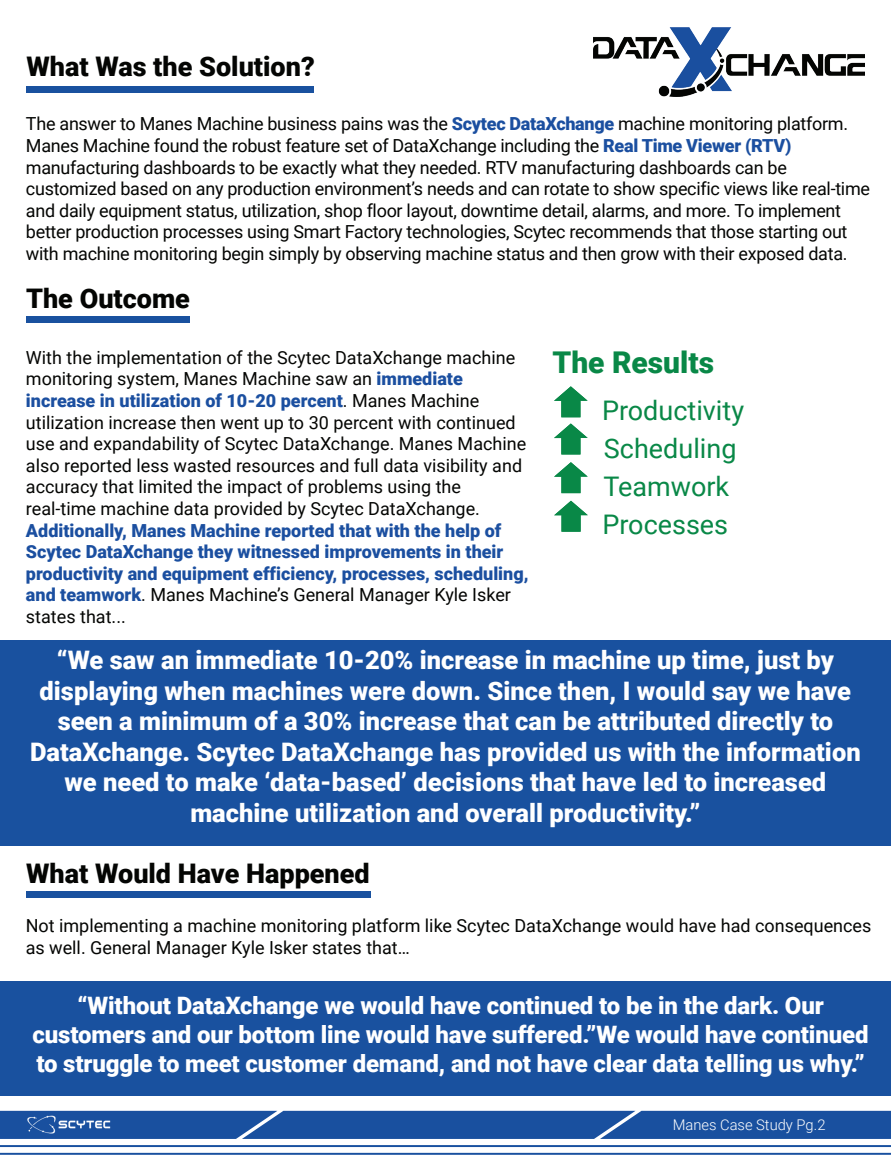
<style>
.page{position:relative;width:891px;height:1161px;background:#fff}
.page>*{position:absolute;margin:0;border:0;box-sizing:border-box;transform-origin:0 0}
.t1{font:900 30px "Roboto";color:#098847}
.t2{font:900 27px "Roboto";color:#040503}
.t3{font:27px/38.1px "Roboto";color:#098847}
.t4{font:900 25.5px/30.6px "Roboto";color:#fff;text-align:center}
.t5{font:900 24px/28.8px "Roboto";letter-spacing:-.005em;color:#fff;text-align:center}
.t6{font:18px/21.6px "Roboto";letter-spacing:-.015em;color:#040503}
.t7{font:900 18px/21.6px "Roboto";color:#1b4fa0}
.t8{font:300 14.7px "Roboto";color:#fff}
.s1{font-weight:900;color:#1b4fa0}
.s2{color:#080a09}
.s3{font-weight:400;color:#080a09}
.s4{font-weight:400;color:#040503}
</style>
<div class="page">
<hr style="left:0;top:1145px;width:891px;height:2px;background:#19509f">
<hr style="left:0;top:1153px;width:891px;height:2px;background:#19509f">
<div style="left:0;top:1111px;width:891px;height:28px;background:#19509f"></div>
<img style="left:26px;top:1115px;width:84px;height:20px">
<div style="left:0;top:641px;width:891px;height:205px;background:#19519f"></div>
<div style="left:26px;top:316px;width:163px;height:7px;background:#19519f"></div>
<div style="left:26px;top:891px;width:345px;height:7px;background:#19519f"></div>
<div style="left:26px;top:86px;width:288px;height:7px;background:#19519f"></div>
<img style="left:593px;top:28px;width:272px;height:68px">
<div style="left:0;top:981px;width:891px;height:115px;background:#19519f"></div>
<svg style="left:554px;top:386px;width:34px;height:31px"></svg>
<svg style="left:554px;top:424px;width:34px;height:30px"></svg>
<svg style="left:554px;top:462px;width:34px;height:31px"></svg>
<svg style="left:554px;top:501px;width:34px;height:31px"></svg>
<h2 class="t2" style="left:26px;top:48px;width:290px">What Was the Solution?</h2>
<p class="t6" style="left:26px;top:113px;width:846px">The answer to Manes Machine business pains was the <span class="s1">Scytec DataXchange</span> machine monitoring platform.<br>Manes Machine found the robust feature set of DataXchange including the <span class="s1">Real Time Viewer (RTV) </span>manufacturing dashboards to be exactly what they needed. RTV manufacturing dashboards can be customized based on any production environment’s needs and can rotate to show specific views like real-time and daily equipment status, utilization, shop floor layout, downtime detail, alarms, and more. To implement better production processes using Smart Factory technologies, Scytec recommends that those starting out with machine monitoring begin simply by observing machine status and then grow with their exposed data.</p>
<h2 class="t2" style="left:26px;top:280px;width:165px">The Outcome</h2>
<p class="t6" style="left:26px;top:346px;width:502px">With the implementation of the Scytec DataXchange machine monitoring system, Manes Machine saw an <span class="s1">immediate increase in utilization of 10-20 percent</span><span class="s2">.</span> Manes Machine utilization increase then went up to 30 percent with continued use and expandability of Scytec DataXchange. Manes Machine also reported less wasted resources and full data visibility and accuracy that limited the impact of problems using the real-time machine data provided by Scytec DataXchange.</p>
<p class="t7" style="left:26px;top:519px;width:504px">Additionally, Manes Machine reported that with the help of Scytec DataXchange they witnessed improvements in their productivity and equipment efficiency, processes, scheduling, and teamwork<span class="s3">.</span> <span class="s4">Manes Machine’s General Manager Kyle Isker states that...</span></p>
<p class="t4" style="left:30px;top:644px;width:832px">“We saw an immediate 10-20% increase in machine up time, just by displaying when machines were down. Since then, I would say we have seen a minimum of a 30% increase that can be attributed directly to DataXchange. Scytec DataXchange has provided us with the information we need to make ‘data-based’ decisions that have led to increased machine utilization and overall productivity.”</p>
<h1 class="t1" style="left:552px;top:342px;width:163px">The Results</h1>
<h2 class="t3" style="left:602px;top:390px;width:144px">Productivity<br>Scheduling<br>Teamwork<br>Processes</h2>
<h2 class="t2" style="left:26px;top:854px;width:345px">What Would Have Happened</h2>
<p class="t6" style="left:26px;top:914px;width:847px">Not implementing a machine monitoring platform like Scytec DataXchange would have had consequences as well. General Manager Kyle Isker states that…</p>
<h3 class="t5" style="left:33px;top:990px;width:837px">“Without DataXchange we would have continued to be in the dark. Our customers and our bottom line would have suffered.”We would have continued to struggle to meet customer demand, and not have clear data telling us why.”</h3>
<p class="t8" style="left:673px;top:1114px;width:154px">Manes Case Study Pg.2</p>
</div>
